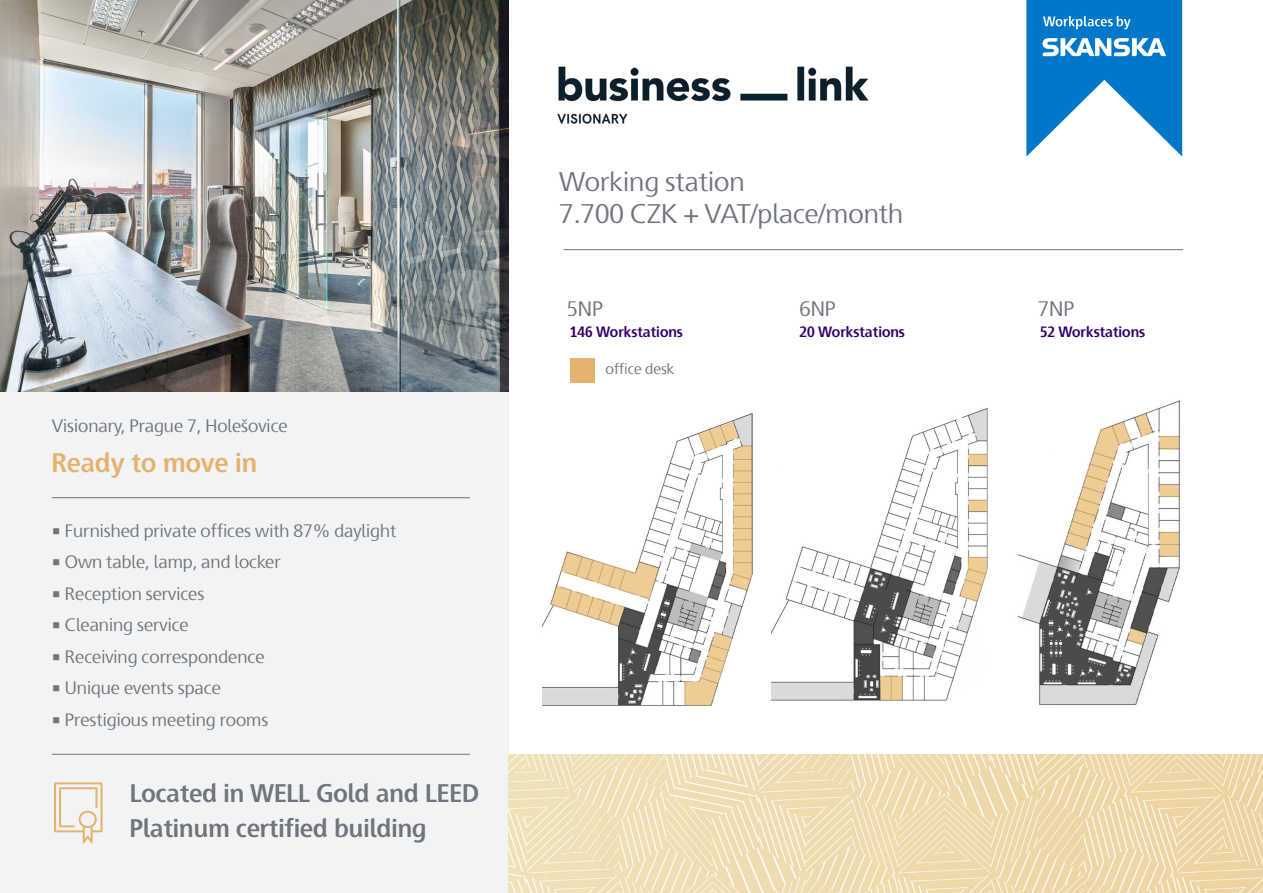
<style>
.page{position:relative;width:1263px;height:893px;background:#fff}
.page>*{position:absolute;margin:0;border:0;box-sizing:border-box;transform-origin:0 0}
.t1{font:27px "Skanska Sans Pro";color:#70747d}
.t2{font:700 27px "Skanska Sans Pro";color:#e4b26e}
.t3{font:700 25.5px "Skanska Sans Pro";color:#70747d}
.t4{font:21px "Skanska Sans Pro";color:#70747d}
.t5{font:18px "Skanska Sans Pro";color:#70747d}
.t6{font:700 15px "Skanska Sans Pro";color:#33006f}
.t7{font:15px "Skanska Sans Pro";color:#70747d}
</style>
<div class="page">
<div style="left:0;top:391px;width:508px;height:502px;background:#f2f3f4"></div>
<img style="left:0;top:0;width:508px;height:391px">
<hr style="left:52px;top:497px;width:418px;height:1px;background:#70747d">
<svg style="left:1026px;top:0;width:156px;height:157px"></svg>
<hr style="left:52px;top:754px;width:418px;height:1px;background:#70747d">
<hr style="left:563px;top:249px;width:620px;height:1px;background:#70747d">
<svg style="left:54px;top:782px;width:49px;height:61px"></svg>
<img style="left:542px;top:413px;width:211px;height:293px">
<img style="left:772px;top:408px;width:216px;height:293px">
<img style="left:1017px;top:400px;width:163px;height:306px">
<div style="left:570px;top:358px;width:25px;height:25px;background:#e4b26d"></div>
<img style="left:557px;top:66px;width:312px;height:58px">
<img style="left:508px;top:755px;width:755px;height:138px">
<p class="t5" style="left:52px;top:415px;width:237px">Visionary, Prague 7, Holešovice</p>
<p class="t2" style="left:52px;top:447px;width:207px">Ready to move in</p>
<p class="t5" style="left:52px;top:520px;width:346px">• Furnished private offices with 87% daylight</p>
<p class="t5" style="left:52px;top:551px;width:230px">• Own table, lamp, and locker</p>
<p class="t5" style="left:52px;top:583px;width:154px">• Reception services</p>
<p class="t5" style="left:52px;top:614px;width:138px">• Cleaning service</p>
<p class="t5" style="left:52px;top:646px;width:214px">• Receiving correspondence</p>
<p class="t5" style="left:52px;top:677px;width:171px">• Unique events space</p>
<p class="t5" style="left:52px;top:709px;width:218px">• Prestigious meeting rooms</p>
<p class="t3" style="left:130px;top:778px;width:351px">Located in WELL Gold and LEED</p>
<p class="t3" style="left:130px;top:813px;width:298px">Platinum certified building</p>
<p class="t1" style="left:559px;top:166px;width:187px">Working station</p>
<p class="t1" style="left:559px;top:198px;width:345px">7.700 CZK + VAT/place/month</p>
<p class="t4" style="left:567px;top:297px;width:38px">5NP</p>
<p class="t4" style="left:799px;top:297px;width:38px">6NP</p>
<p class="t4" style="left:1038px;top:297px;width:38px">7NP</p>
<p class="t6" style="left:570px;top:323px;width:115px">146 Workstations</p>
<p class="t6" style="left:799px;top:323px;width:107px">20 Workstations</p>
<p class="t6" style="left:1040px;top:323px;width:107px">52 Workstations</p>
<p class="t7" style="left:605px;top:360px;width:70px">office desk</p>
</div>
